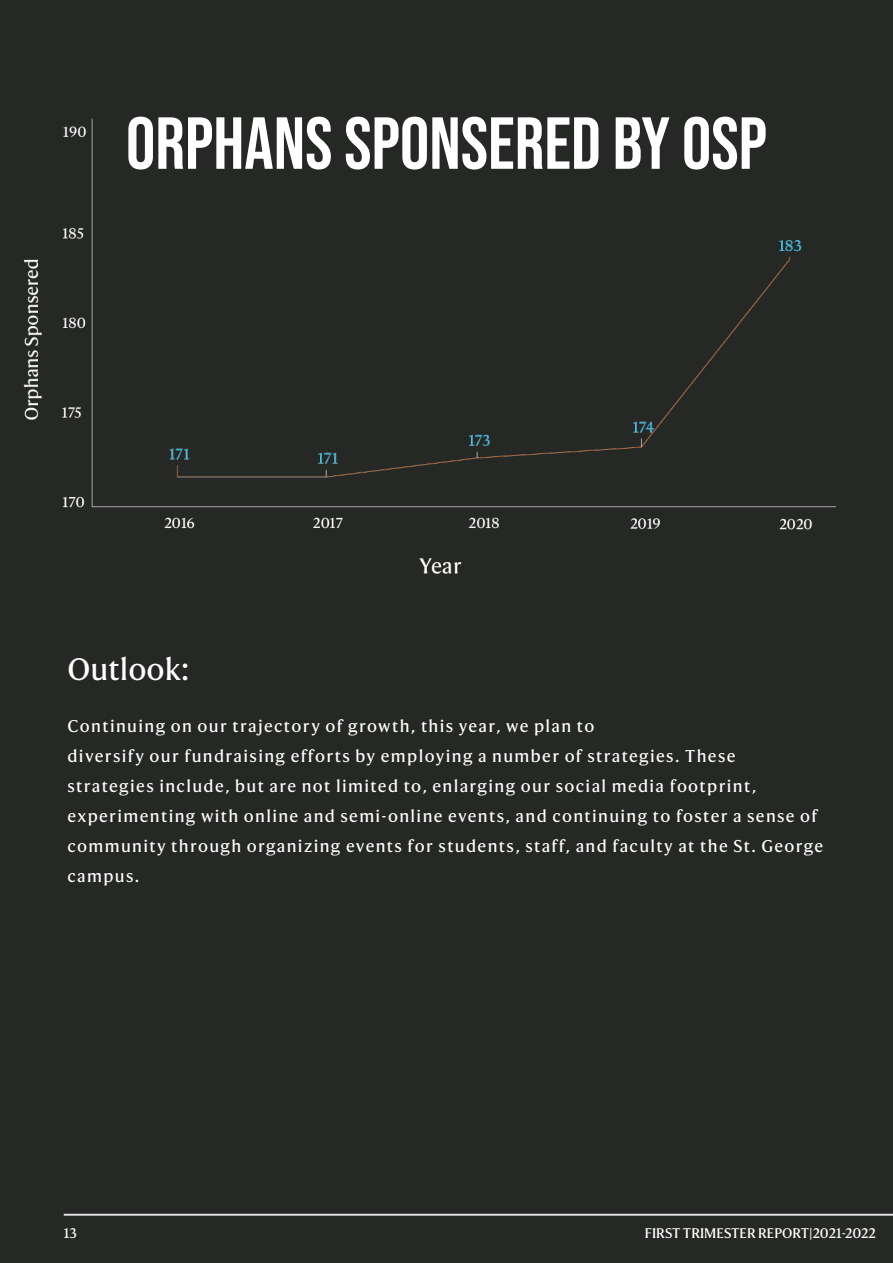
<style>
.page{position:relative;width:893px;height:1263px;background:#262825}
.page>*{position:absolute;margin:0;border:0;box-sizing:border-box;transform-origin:0 0}
.t1{font:73.5px "Bebas Neue";color:#fff}
.t2{font:30px "Harding Text Web";color:#fff}
.t3{font:16.5px/30px "Harding Text Web";letter-spacing:.08em;color:#fff}
.Running_Footer_-_Ali{font:13.5px "Harding Text Web";color:#fff}
</style>
<div class="page">
<img style="left:23px;top:118px;width:813px;height:456px">
<hr style="left:64px;top:1214px;width:829px;height:1px;background:#fff">
<hr style="left:64px;top:1215px;width:829px;height:1px;background:#fff">
<p class="t1" style="left:126px;top:102px;width:642px">ORPHANS SPONSERED BY OSP</p>
<p class="t2" style="left:68px;top:651px;width:123px">Outlook:</p>
<p class="t3" style="left:68px;top:711px;width:528px">Continuing on our trajectory of growth, this year, we plan to</p>
<p class="t3" style="left:68px;top:741px;width:757px">diversify our fundraising efforts by employing a number of strategies. These strategies include, but are not limited to, enlarging our social media footprint, experimenting with online and semi-online events, and continuing to foster a sense of community through organizing events for students, staff, and faculty at the St. George campus.</p>
<p class="Running_Footer_-_Ali" style="left:64px;top:1225px;width:15px">13</p>
<p class="Running_Footer_-_Ali" style="left:645px;top:1225px;width:233px">FIRST TRIMESTER REPORT|2021-2022</p>
</div>
